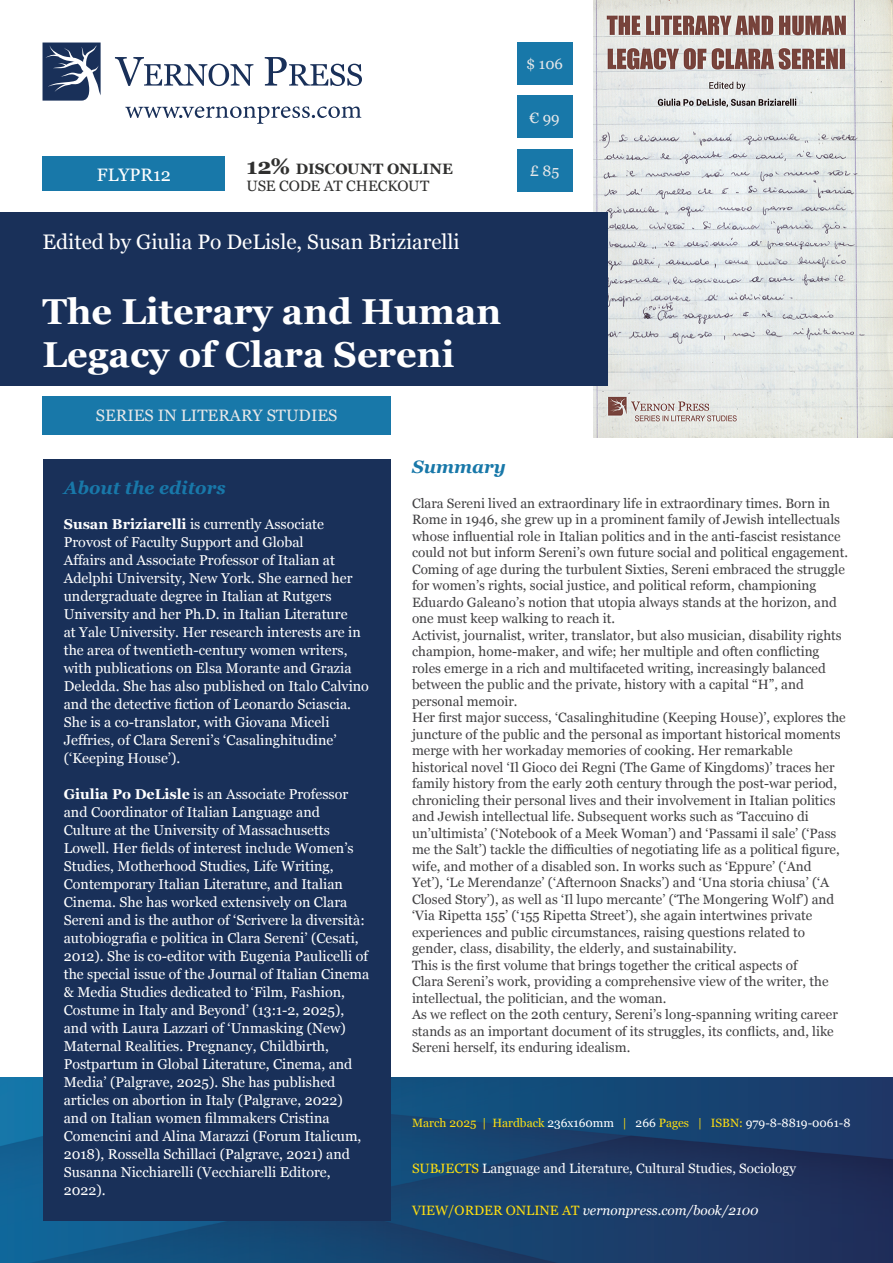
<style>
.page{position:relative;width:893px;height:1263px;background:#fff}
.page>*{position:absolute;margin:0;border:0;box-sizing:border-box;transform-origin:0 0}
.t1{font:700 36px/43.2px "Georgia";color:#fff}
.t2{font:21px "Georgia";color:#fff}
.t3{font:italic 700 18px "Georgia";color:#1878a9}
.t4{font:18px "Georgia";letter-spacing:.07em;color:#e6e7e8}
.t5{font:18px "Georgia";color:#fff}
.t6{font:16.5px "Georgia";color:#e6e7e8}
.t7{font:15px/16.5px "Georgia";letter-spacing:-.015em;color:#30302f}
.t8{font:15px "Georgia";color:#e6e7e8}
.t9{font:14.25px/18px "Georgia";color:#fff}
.t10{font:13.5px/16.5px "Georgia";color:#414042}
.t11{font:13.5px "Georgia";color:#fff}
.t12{font:italic 13.5px "Georgia";color:#fff}
.t13{font:12px "Georgia";color:#fddd10}
.s1{font-weight:700;font-size:22.5px}
.s2{font-weight:700}
.s3{color:#fff}
.s4{color:#fddd10}
.s5{font-style:normal;color:#fddd10}
</style>
<div class="page">
<svg style="left:115px;top:57px;width:138px;height:29px"></svg>
<svg style="left:265px;top:57px;width:97px;height:29px"></svg>
<svg style="left:43px;top:43px;width:58px;height:58px"></svg>
<svg style="left:125px;top:106px;width:236px;height:18px"></svg>
<img style="left:0;top:1078px;width:893px;height:185px">
<img style="left:594px;top:0;width:299px;height:438px">
<div style="left:517px;top:43px;width:55px;height:42px;background:#1878a9"></div>
<div style="left:517px;top:96px;width:55px;height:42px;background:#1878a9"></div>
<div style="left:517px;top:149px;width:55px;height:42px;background:#1878a9"></div>
<div style="left:43px;top:157px;width:182px;height:34px;background:#1878a9"></div>
<div style="left:43px;top:396px;width:348px;height:38px;background:#1878a9"></div>
<div style="left:0;top:212px;width:608px;height:173px;background:#193059"></div>
<div style="left:43px;top:459px;width:348px;height:761px;background:#193059"></div>
<p class="t8" style="left:526px;top:53px;width:38px">$ 106</p>
<p class="t8" style="left:529px;top:106px;width:32px">€ 99</p>
<p class="t7" style="left:247px;top:160px;width:208px"><span class="s1">12%</span> <span class="s2">DISCOUNT ONLINE<br></span>USE CODE AT CHECKOUT</p>
<h3 class="t5" style="left:97px;top:161px;width:76px">FLYPR12</h3>
<p class="t8" style="left:530px;top:160px;width:31px">£ 85</p>
<h2 class="t2" style="left:43px;top:227px;width:419px">Edited by Giulia Po DeLisle, Susan Briziarelli</h2>
<h1 class="t1" style="left:43px;top:288px;width:460px">The Literary and Human<br>Legacy of Clara Sereni</h1>
<p class="t6" style="left:96px;top:404px;width:243px">SERIES IN LITERARY STUDIES</p>
<h3 class="t3" style="left:64px;top:474px;width:163px">About the editors</h3>
<p class="t9" style="left:64px;top:514px;width:307px"><span class="s2">Susan Briziarelli</span> is currently Associate Provost of Faculty Support and Global<br>Affairs and Associate Professor of Italian at Adelphi University, New York. She earned her undergraduate degree in Italian at Rutgers University and her Ph.D. in Italian Literature<br>at Yale University. Her research interests are in the area of twentieth-century women writers, with publications on Elsa Morante and Grazia Deledda. She has also published on Italo Calvino and the detective fiction of Leonardo Sciascia.<br>She is a co-translator, with Giovana Miceli Jeffries, of Clara Sereni’s ‘Casalinghitudine’ (‘Keeping House’).</p>
<p class="t9" style="left:64px;top:784px;width:307px"><span class="s2">Giulia Po DeLisle</span> is an Associate Professor and Coordinator of Italian Language and Culture at the University of Massachusetts Lowell. Her fields of interest include Women’s Studies, Motherhood Studies, Life Writing, Contemporary Italian Literature, and Italian Cinema. She has worked extensively on Clara Sereni and is the author of ‘Scrivere la diversità: autobiografia e politica in Clara Sereni’ (Cesati, 2012). She is co-editor with Eugenia Paulicelli of the special issue of the Journal of Italian Cinema &amp; Media Studies dedicated to ‘Film, Fashion, Costume in Italy and Beyond’ (13:1-2, 2025), and with Laura Lazzari of ‘Unmasking (New)<br>Maternal Realities. Pregnancy, Childbirth, Postpartum in Global Literature, Cinema, and Media’ (Palgrave, 2025). She has published articles on abortion in Italy (Palgrave, 2022) and on Italian women filmmakers Cristina Comencini and Alina Marazzi (Forum Italicum, 2018), Rossella Schillaci (Palgrave, 2021) and Susanna Nicchiarelli (Vecchiarelli Editore, 2022).</p>
<h3 class="t3" style="left:412px;top:453px;width:95px">Summary</h3>
<p class="t10" style="left:412px;top:494px;width:437px">Clara Sereni lived an extraordinary life in extraordinary times. Born in Rome in 1946, she grew up in a prominent family of Jewish intellectuals whose influential role in Italian politics and in the anti-fascist resistance could not but inform Sereni’s own future social and political engagement.<br>Coming of age during the turbulent Sixties, Sereni embraced the struggle for women’s rights, social justice, and political reform, championing Eduardo Galeano’s notion that utopia always stands at the horizon, and one must keep walking to reach it.<br>Activist, journalist, writer, translator, but also musician, disability rights champion, home-maker, and wife; her multiple and often conflicting roles emerge in a rich and multifaceted writing, increasingly balanced between the public and the private, history with a capital “H”, and personal memoir.<br>Her first major success, ‘Casalinghitudine (Keeping House)’, explores the juncture of the public and the personal as important historical moments merge with her workaday memories of cooking. Her remarkable historical novel ‘Il Gioco dei Regni (The Game of Kingdoms)’ traces her family history from the early 20th century through the post-war period, chronicling their personal lives and their involvement in Italian politics and Jewish intellectual life. Subsequent works such as ‘Taccuino di un’ultimista’ (‘Notebook of a Meek Woman’) and ‘Passami il sale’ (‘Pass me the Salt’) tackle the difficulties of negotiating life as a political figure, wife, and mother of a disabled son. In works such as ‘Eppure’ (‘And<br>Yet’), ‘Le Merendanze’ (‘Afternoon Snacks’) and ‘Una storia chiusa’ (‘A Closed Story’), as well as ‘Il lupo mercante’ (‘The Mongering Wolf’) and ‘Via Ripetta 155’ (‘155 Ripetta Street’), she again intertwines private experiences and public circumstances, raising questions related to gender, class, disability, the elderly, and sustainability.<br>This is the first volume that brings together the critical aspects of<br>Clara Sereni’s work, providing a comprehensive view of the writer, the intellectual, the politician, and the woman.<br>As we reflect on the 20th century, Sereni’s long-spanning writing career stands as an important document of its struggles, its conflicts, and, like Sereni herself, its enduring idealism.</p>
<p class="t13" style="left:412px;top:1114px;width:440px">March 2025 | Hardback <span class="s3">236x160mm</span> | <span class="s3">266</span> Pages | ISBN: <span class="s3">979-8-8819-0061-8</span></p>
<p class="t11" style="left:412px;top:1159px;width:386px"><span class="s4">SUBJECTS</span> Language and Literature, Cultural Studies, Sociology</p>
<p class="t12" style="left:412px;top:1200px;width:348px"><span class="s5">VIEW/ORDER ONLINE AT</span> vernonpress.com/book/2100</p>
<h3 class="t4" style="left:647px;top:1197px;width:205px">www.vernonpress.com</h3>
</div>
